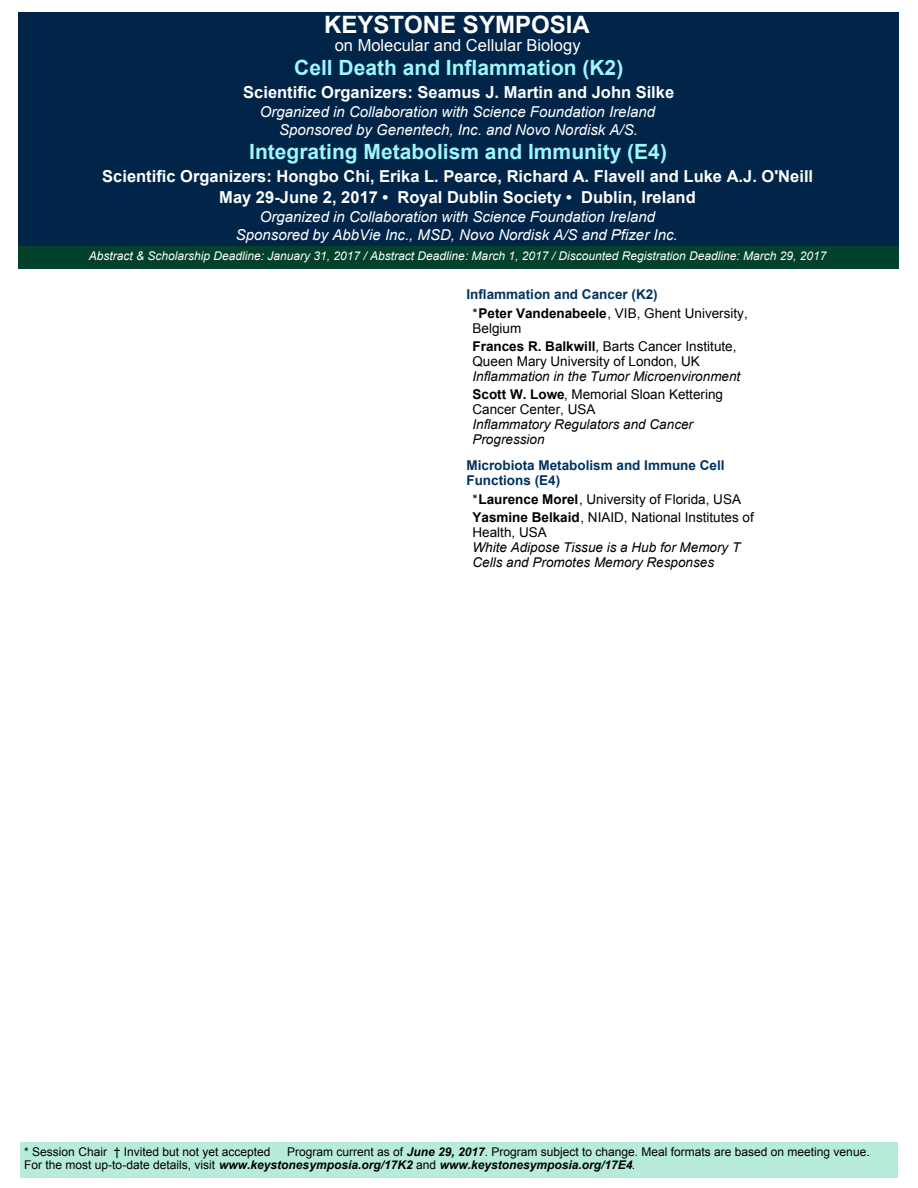
<style>
.page{position:relative;width:918px;height:1188px;background:#fff}
.page>*{position:absolute;margin:0;border:0;box-sizing:border-box;transform-origin:0 0}
.t1{font:700 24px "Arial";color:#fff}
.t2{font:700 21px "Arial";color:#9df7fd}
.t3{font:700 16.5px/21px "Arial";color:#fff;text-align:center}
.t4{font:16.5px "Arial";color:#fff}
.t5{font:italic 15px/18px "Arial";color:#fff;text-align:center}
.t6{font:13.5px/18px "Arial";color:#000}
.t7{font:italic 13.5px/15px "Arial";color:#000}
.t8{font:700 13.5px/19.5px "Arial";color:#003260}
.t9{font:12px/13.5px "Arial";color:#000}
.t10{font:italic 12px "Arial";color:#fff}
.s1{font-weight:400;color:#000}
.s2{color:#000}
.s3{font-weight:700}
.s4{font-weight:700;font-style:normal}
.s5{font-style:normal}
.s6{font-weight:700;font-style:italic}
</style>
<div class="page">
<div style="left:20px;top:1142px;width:877px;height:36px;background:#b7ecd8"></div>
<div style="left:18px;top:12px;width:881px;height:234px;background:#012548"></div>
<div style="left:18px;top:246px;width:881px;height:22px;background:#02412a"></div>
<h1 class="t1" style="left:324px;top:16px;width:267px">KEYSTONE SYMPOSIA</h1>
<h3 class="t4" style="left:335px;top:39px;width:247px">on Molecular and Cellular Biology</h3>
<h2 class="t2" style="left:294px;top:60px;width:331px">Cell Death and Inflammation (K2)</h2>
<h3 class="t3" style="left:243px;top:83px;width:432px">Scientific Organizers: Seamus J. Martin and John Silke</h3>
<p class="t5" style="left:260px;top:104px;width:397px">Organized in Collaboration with Science Foundation Ireland<br>Sponsored by Genentech, Inc. and Novo Nordisk A/S.</p>
<h2 class="t2" style="left:249px;top:144px;width:419px">Integrating Metabolism and Immunity (E4)</h2>
<h3 class="t3" style="left:102px;top:167px;width:712px">Scientific Organizers: Hongbo Chi, Erika L. Pearce, Richard A. Flavell and Luke A.J. O'Neill<br>May 29-June 2, 2017 • Royal Dublin Society • Dublin, Ireland</h3>
<p class="t5" style="left:236px;top:209px;width:443px">Organized in Collaboration with Science Foundation Ireland<br>Sponsored by AbbVie Inc., MSD, Novo Nordisk A/S and Pfizer Inc.</p>
<p class="t10" style="left:89px;top:251px;width:739px">Abstract &amp; Scholarship Deadline: January 31, 2017 / Abstract Deadline: March 1, 2017 / Discounted Registration Deadline: March 29, 2017</p>
<p class="t8" style="left:472px;top:285px;width:277px;text-indent:-6px">Inflammation and Cancer (K2)<br><span class="s1">*</span><span class="s2">Peter Vandenabeele</span><span class="s1">, VIB, Ghent University,</span></p>
<p class="t6" style="left:472px;top:321px;width:266px">Belgium<br><span class="s3">Frances R. Balkwill</span>, Barts Cancer Institute,</p>
<p class="t6" style="left:472px;top:354px;width:229px">Queen Mary University of London, UK</p>
<p class="t7" style="left:472px;top:368px;width:269px;line-height:18px">Inflammation in the Tumor Microenvironment<br><span class="s4">Scott W. Lowe</span><span class="s5">, Memorial Sloan Kettering</span></p>
<p class="t6" style="left:472px;top:402px;width:125px">Cancer Center, USA</p>
<p class="t7" style="left:472px;top:418px;width:222px">Inflammatory Regulators and Cancer<br>Progression</p>
<p class="t8" style="left:466px;top:459px;width:260px;line-height:15px">Microbiota Metabolism and Immune Cell<br>Functions (E4)</p>
<p class="t6" style="left:472px;top:492px;width:283px">*<span class="s3">Laurence Morel</span>, University of Florida, USA<br><span class="s3">Yasmine Belkaid</span>, NIAID, National Institutes of</p>
<p class="t6" style="left:472px;top:525px;width:76px">Health, USA</p>
<p class="t7" style="left:472px;top:541px;width:269px">White Adipose Tissue is a Hub for Memory T<br>Cells and Promotes Memory Responses</p>
<p class="t9" style="left:24px;top:1146px;width:248px">* Session Chair † Invited but not yet accepted</p>
<p class="t9" style="left:24px;top:1146px;width:847px;text-indent:263px">Program current as of <span class="s6">June 29, 2017</span>. Program subject to change. Meal formats are based on meeting venue.<br>For the most up-to-date details, visit <span class="s6">www.keystonesymposia.org/17K2</span> and <span class="s6">www.keystonesymposia.org/17E4</span>.</p>
</div>
